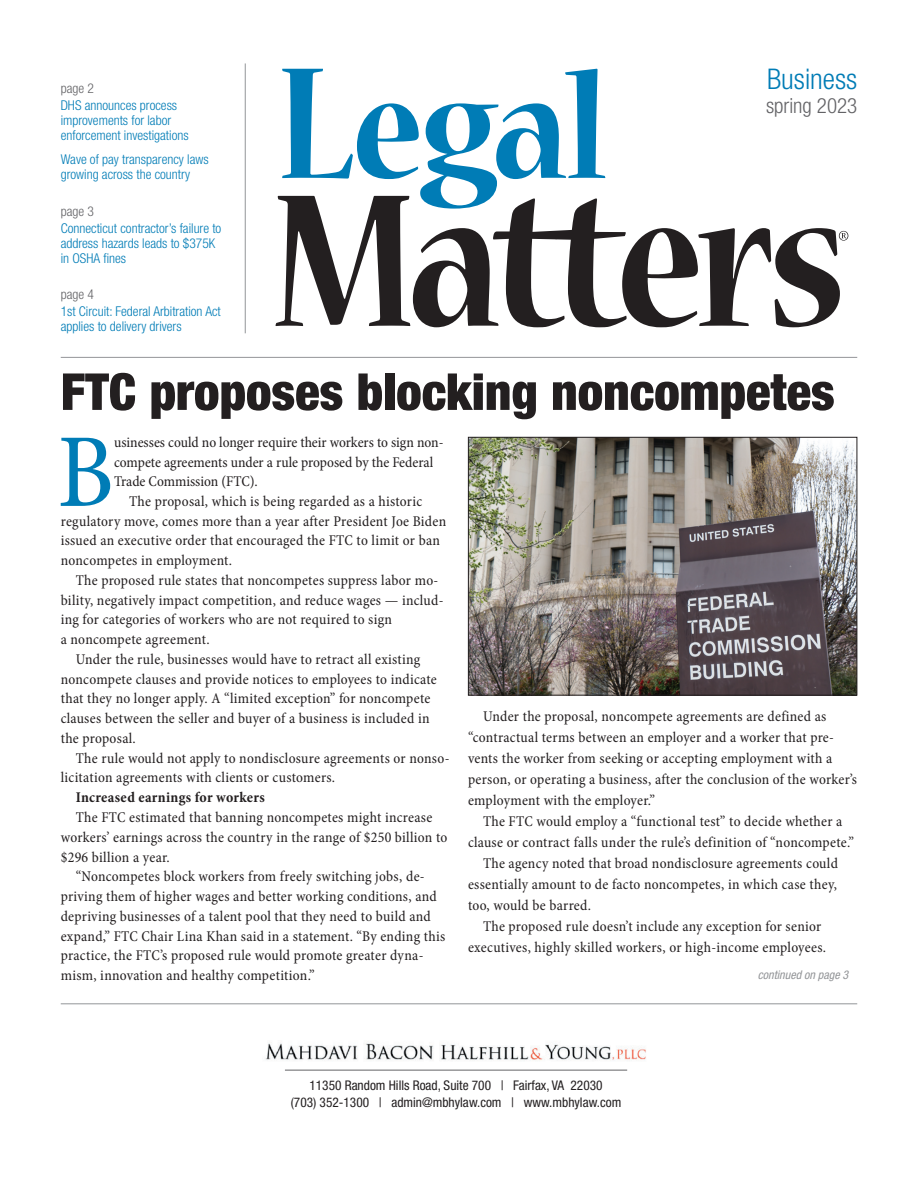
<style>
.page{position:relative;width:918px;height:1188px;background:#fff}
.page>*{position:absolute;margin:0;border:0;box-sizing:border-box;transform-origin:0 0}
.t1{font:condensed 106.05px "Minion Pro";color:#007cb6}
.t2{font:900 condensed 51px "Helvetica Neue LT Std";color:#231f20}
.t3{font:300 condensed 28.5px "Helvetica Neue LT Std";color:#007cb6}
.t4{font:300 condensed 21px "Helvetica Neue LT Std";color:#636366}
.t5{font:condensed 15px/21px "Minion Pro";letter-spacing:.015em;color:#231f20}
.t6{font:condensed 15px/19.5px "Minion Pro";letter-spacing:-.005em;color:#231f20}
.t7{font:700 condensed 15px "Minion Pro";letter-spacing:.02em;color:#231f20}
.t8{font:300 condensed 13.5px/15px "Helvetica Neue LT Std";color:#007cb6}
.t9{font:300 condensed 13.5px "Helvetica Neue LT Std";color:#636366}
.t10{font:condensed 13.35px/17.4px "Helvetica Neue LT Std";color:#231f20;text-align:center}
.t11{font:italic condensed 12px "Helvetica Neue LT Std";color:#939598}
</style>
<div class="page">
<svg style="left:276px;top:196px;width:572px;height:131px"></svg>
<svg style="left:282px;top:69px;width:323px;height:140px"></svg>
<hr style="left:245px;top:63px;width:1px;height:270px;background:#939598">
<hr style="left:61px;top:357px;width:796px;height:1px;background:#939598">
<hr style="left:61px;top:1003px;width:796px;height:1px;background:#939598">
<img style="left:470px;top:439px;width:385px;height:255px">
<div style="left:468px;top:437px;width:389px;height:259px;border:1px solid #231f20"></div>
<hr style="left:285px;top:1070px;width:342px;height:1px;background:#636366">
<img style="left:265px;top:1043px;width:381px;height:18px">
<p class="t9" style="left:61px;top:80px;width:35px">page 2</p>
<p class="t8" style="left:61px;top:97px;width:129px">DHS announces process improvements for labor enforcement investigations</p>
<p class="t8" style="left:61px;top:151px;width:149px">Wave of pay transparency laws growing across the country</p>
<p class="t9" style="left:61px;top:204px;width:35px">page 3</p>
<p class="t8" style="left:61px;top:220px;width:162px">Connecticut contractor’s failure to address hazards leads to $375K in OSHA fines</p>
<p class="t9" style="left:61px;top:287px;width:35px">page 4</p>
<p class="t8" style="left:61px;top:304px;width:162px">1st Circuit: Federal Arbitration Act applies to delivery drivers</p>
<h3 class="t3" style="left:767px;top:63px;width:92px">Business</h3>
<h3 class="t4" style="left:766px;top:93px;width:93px">spring 2023</h3>
<h2 class="t2" style="left:61px;top:360px;width:775px">FTC proposes blocking noncompetes</h2>
<h1 class="t1" style="left:57px;top:403px;width:58px">B</h1>
<p class="t6" style="left:114px;top:433px;width:331px">usinesses could no longer require their workers to sign non&shy;compete agreements under a rule proposed by the Federal<br>Trade Commission (FTC).</p>
<p class="t5" style="left:61px;top:491px;width:387px;line-height:19.8px;text-indent:68px">The proposal, which is being regarded as a historic regulatory move, comes more than a year after President Joe Biden issued an executive order that encouraged the FTC to limit or ban noncompetes in employment.</p>
<p class="t5" style="left:76px;top:570px;width:364px">The proposed rule states that noncompetes suppress labor mo-</p>
<p class="t5" style="left:61px;top:590px;width:384px">bility, negatively impact competition, and reduce wages — includ-</p>
<p class="t5" style="left:61px;top:609px;width:333px">ing for categories of workers who are not required to sign</p>
<p class="t5" style="left:61px;top:629px;width:150px">a noncompete agreement.</p>
<p class="t5" style="left:76px;top:649px;width:346px">Under the rule, businesses would have to retract all existing</p>
<p class="t5" style="left:61px;top:669px;width:378px">noncompete clauses and provide notices to employees to indicate</p>
<p class="t5" style="left:61px;top:688px;width:371px">that they no longer apply. A “limited exception” for noncompete</p>
<p class="t5" style="left:61px;top:708px;width:370px">clauses between the seller and buyer of a business is included in</p>
<p class="t5" style="left:61px;top:728px;width:77px">the proposal.</p>
<p class="t5" style="left:76px;top:748px;width:375px">The rule would not apply to nondisclosure agreements or nonso-</p>
<p class="t5" style="left:61px;top:767px;width:276px">licitation agreements with clients or customers.</p>
<p class="t7" style="left:76px;top:787px;width:191px">Increased earnings for workers</p>
<p class="t5" style="left:76px;top:807px;width:358px">The FTC estimated that banning noncompetes might increase</p>
<p class="t5" style="left:61px;top:827px;width:388px">workers’ earnings across the country in the range of $250 billion to</p>
<p class="t5" style="left:61px;top:846px;width:111px">$296 billion a year.</p>
<p class="t5" style="left:76px;top:866px;width:350px">“Noncompetes block workers from freely switching jobs, de-</p>
<p class="t5" style="left:61px;top:886px;width:377px">priving them of higher wages and better working conditions, and</p>
<p class="t5" style="left:61px;top:906px;width:372px">depriving businesses of a talent pool that they need to build and</p>
<p class="t5" style="left:61px;top:925px;width:386px">expand,” FTC Chair Lina Khan said in a statement. “By ending this</p>
<p class="t5" style="left:61px;top:945px;width:364px">practice, the FTC’s proposed rule would promote greater dyna-</p>
<p class="t5" style="left:61px;top:965px;width:256px">mism, innovation and healthy competition.”</p>
<p class="t5" style="left:468px;top:706px;width:391px;text-indent:15px">Under the proposal, noncompete agreements are defined as “contractual terms between an employer and a worker that pre&shy;vents the worker from seeking or accepting employment with a person, or operating a business, after the conclusion of the worker’s employment with the employer.”</p>
<p class="t5" style="left:483px;top:811px;width:361px">The FTC would employ a “functional test” to decide whether a</p>
<p class="t5" style="left:468px;top:832px;width:388px">clause or contract falls under the rule’s definition of “noncompete.”</p>
<p class="t5" style="left:483px;top:853px;width:357px">The agency noted that broad nondisclosure agreements could</p>
<p class="t5" style="left:468px;top:874px;width:370px">essentially amount to de facto noncompetes, in which case they,</p>
<p class="t5" style="left:468px;top:895px;width:125px">too, would be barred.</p>
<p class="t5" style="left:483px;top:916px;width:340px">The proposed rule doesn’t include any exception for senior</p>
<p class="t5" style="left:468px;top:937px;width:360px">executives, highly skilled workers, or high-income employees.</p>
<p class="t11" style="left:758px;top:967px;width:92px">continued on page 3</p>
<p class="t10" style="left:291px;top:1077px;width:332px">11350 Random Hills Road, Suite 700 | Fairfax, VA 22030<br>(703) 352-1300 | admin@mbhylaw.com | www.mbhylaw.com</p>
</div>
